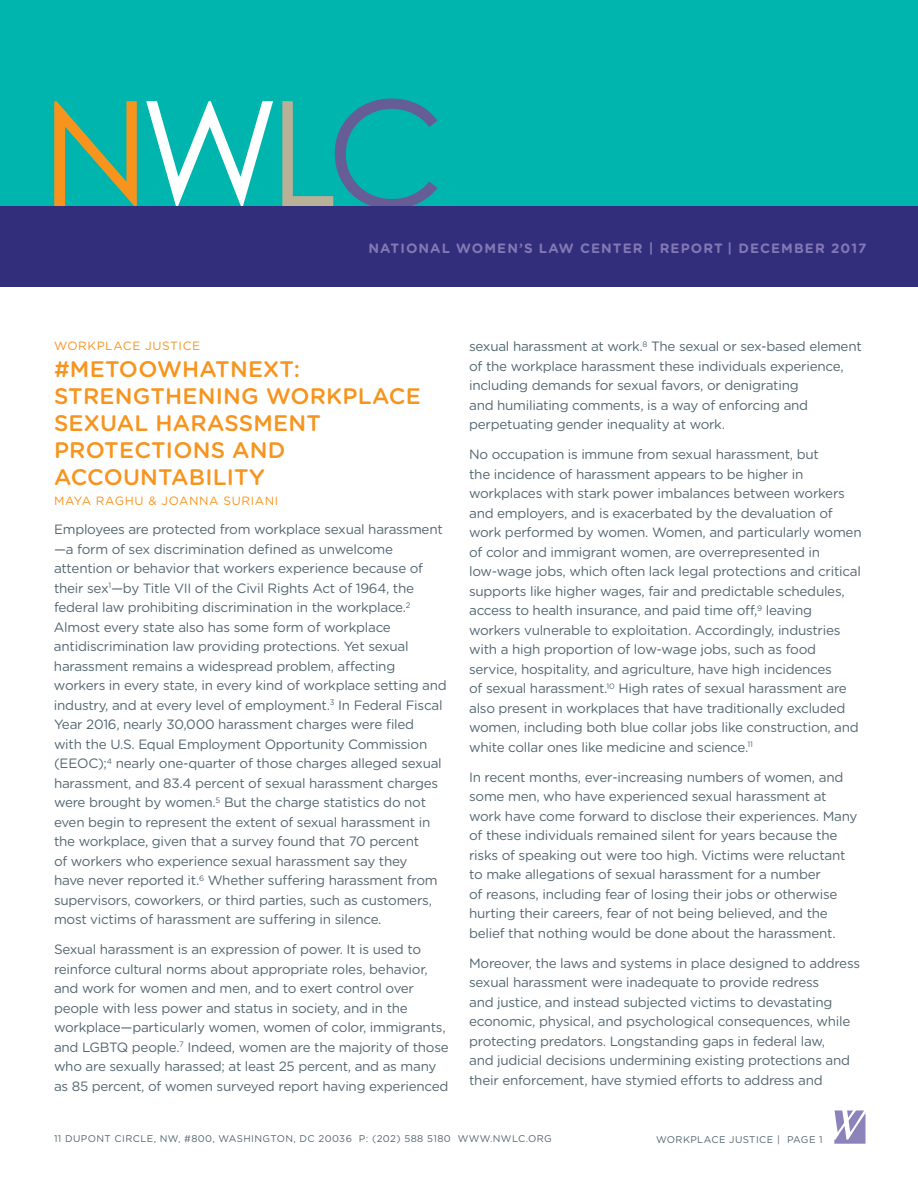
<style>
.page{position:relative;width:918px;height:1188px;background:#fff}
.page>*{position:absolute;margin:0;border:0;box-sizing:border-box;transform-origin:0 0}
.t1{font:500 22.5px/27px "Gotham Rounded";letter-spacing:.01em;color:#f7941e}
.t2{font:13.5px/19.5px "Gotham Rounded";letter-spacing:-.02em;color:#546670}
.t3{font:700 13.5px "Gotham Rounded";letter-spacing:.08em;color:#8278b4}
.t4{font:12px "Gotham Rounded";letter-spacing:.05em;color:#f7941e}
.t5{font:9.75px "Gotham Rounded";letter-spacing:.04em;color:#546670}
</style>
<div class="page">
<svg style="left:834px;top:1110px;width:32px;height:34px"></svg>
<div style="left:0;top:0;width:918px;height:287px;background:#00b5ad"></div>
<svg style="left:282px;top:99px;width:156px;height:107px"></svg>
<svg style="left:146px;top:101px;width:127px;height:105px"></svg>
<svg style="left:54px;top:101px;width:83px;height:105px"></svg>
<div style="left:0;top:206px;width:918px;height:81px;background:#332e7b"></div>
<p class="t3" style="left:368px;top:238px;width:500px">NATIONAL WOMEN’S LAW CENTER | REPORT | DECEMBER 2017</p>
<p class="t4" style="left:54px;top:338px;width:148px">WORKPLACE JUSTICE</p>
<h1 class="t1" style="left:54px;top:355px;width:368px">#METOOWHATNEXT:<br>STRENGTHENING WORKPLACE<br>SEXUAL HARASSMENT<br>PROTECTIONS AND<br>ACCOUNTABILITY</h1>
<p class="t4" style="left:54px;top:492px;width:226px">MAYA RAGHU &amp; JOANNA SURIANI</p>
<p class="t2" style="left:54px;top:519px;width:394px">Employees are protected from workplace sexual harassment —a form of sex discrimination defined as unwelcome attention or behavior that workers experience because of their sex<sup>1</sup>—by Title VII of the Civil Rights Act of 1964, the federal law prohibiting discrimination in the workplace.<sup>2<br></sup>Almost every state also has some form of workplace antidiscrimination law providing protections. Yet sexual harassment remains a widespread problem, affecting workers in every state, in every kind of workplace setting and industry, and at every level of employment.<sup>3</sup> In Federal Fiscal Year 2016, nearly 30,000 harassment charges were filed<br>with the U.S. Equal Employment Opportunity Commission (EEOC);<sup>4</sup> nearly one-quarter of those charges alleged sexual harassment, and 83.4 percent of sexual harassment charges were brought by women.<sup>5</sup> But the charge statistics do not even begin to represent the extent of sexual harassment in the workplace, given that a survey found that 70 percent<br>of workers who experience sexual harassment say they<br>have never reported it.<sup>6</sup> Whether suffering harassment from supervisors, coworkers, or third parties, such as customers, most victims of harassment are suffering in silence.</p>
<p class="t2" style="left:54px;top:939px;width:396px">Sexual harassment is an expression of power. It is used to reinforce cultural norms about appropriate roles, behavior, and work for women and men, and to exert control over people with less power and status in society, and in the workplace—particularly women, women of color, immigrants, and LGBTQ people.<sup>7</sup> Indeed, women are the majority of those who are sexually harassed; at least 25 percent, and as many as 85 percent, of women surveyed report having experienced</p>
<p class="t2" style="left:469px;top:336px;width:394px">sexual harassment at work.<sup>8</sup> The sexual or sex-based element of the workplace harassment these individuals experience, including demands for sexual favors, or denigrating<br>and humiliating comments, is a way of enforcing and perpetuating gender inequality at work.</p>
<p class="t2" style="left:469px;top:444px;width:394px">No occupation is immune from sexual harassment, but<br>the incidence of harassment appears to be higher in workplaces with stark power imbalances between workers and employers, and is exacerbated by the devaluation of work performed by women. Women, and particularly women of color and immigrant women, are overrepresented in low-wage jobs, which often lack legal protections and critical supports like higher wages, fair and predictable schedules, access to health insurance, and paid time off,<sup>9</sup> leaving workers vulnerable to exploitation. Accordingly, industries with a high proportion of low-wage jobs, such as food service, hospitality, and agriculture, have high incidences<br>of sexual harassment.<sup>10</sup> High rates of sexual harassment are also present in workplaces that have traditionally excluded women, including both blue collar jobs like construction, and white collar ones like medicine and science.<sup>11</sup></p>
<p class="t2" style="left:469px;top:767px;width:390px">In recent months, ever-increasing numbers of women, and some men, who have experienced sexual harassment at work have come forward to disclose their experiences. Many of these individuals remained silent for years because the risks of speaking out were too high. Victims were reluctant to make allegations of sexual harassment for a number<br>of reasons, including fear of losing their jobs or otherwise hurting their careers, fear of not being believed, and the belief that nothing would be done about the harassment.</p>
<p class="t2" style="left:469px;top:953px;width:392px">Moreover, the laws and systems in place designed to address sexual harassment were inadequate to provide redress<br>and justice, and instead subjected victims to devastating economic, physical, and psychological consequences, while protecting predators. Longstanding gaps in federal law,<br>and judicial decisions undermining existing protections and their enforcement, have stymied efforts to address and</p>
<p class="t5" style="left:54px;top:1132px;width:499px">11 DUPONT CIRCLE, NW, #800, WASHINGTON, DC 20036 P: (202) 588 5180 WWW.NWLC.ORG</p>
<p class="t5" style="left:656px;top:1133px;width:168px">WORKPLACE JUSTICE | PAGE 1</p>
</div>
